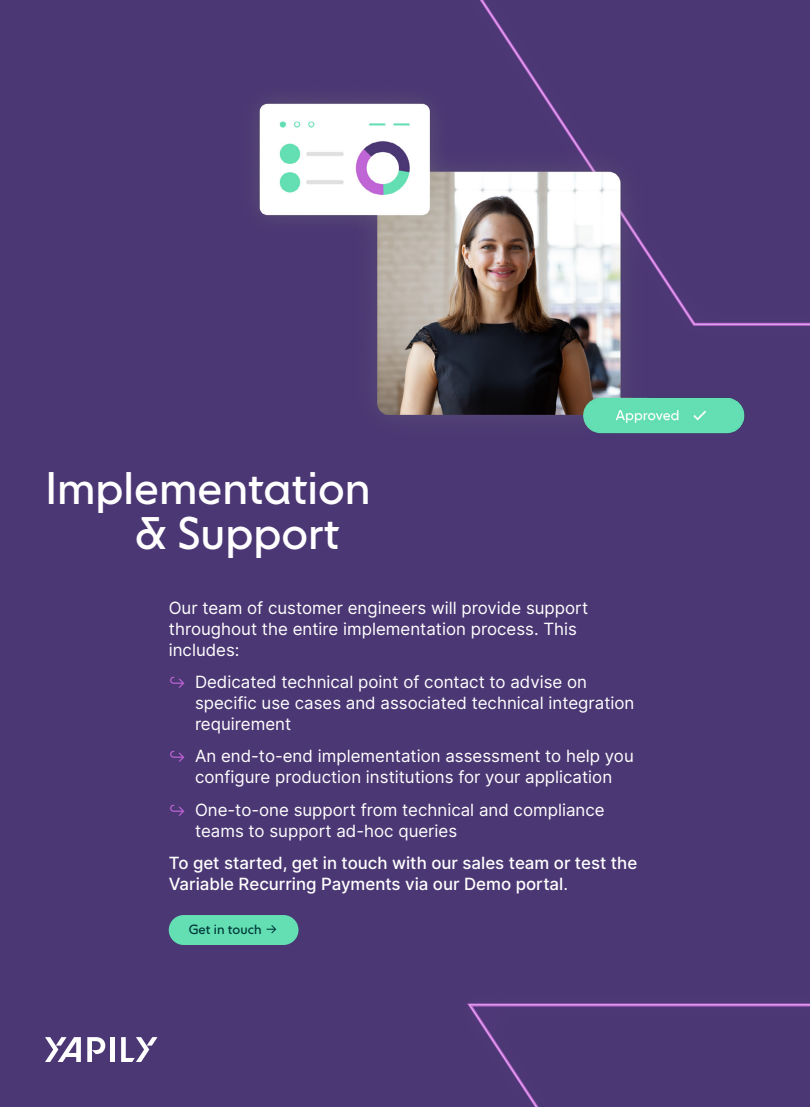
<style>
.page{position:relative;width:810px;height:1107px;background:#4b3774}
.page>*{position:absolute;margin:0;border:0;box-sizing:border-box;transform-origin:0 0}
.t1{font:45px/45px "NEXT Book";color:#fff}
.t2{font:16.88px/21px "Inter";color:#fff}
.t3{font:500 16.88px/21px "Inter";color:#fff}
.t4{font:13.12px "NEXT Book";letter-spacing:.01em;color:#003839}
.s1{font-size:15px;color:#c065d5}
.s2{font-weight:400}
.s3{font-family:"Inter"}
</style>
<div class="page">
<img style="left:257px;top:45px;width:526px;height:389px">
<div style="left:169px;top:915px;width:129px;height:30px;background:#63dfb3;border-radius:15px"></div>
<svg style="left:467px;top:1004px;width:343px;height:103px"></svg>
<div style="left:110px;top:1037px;width:5px;height:25px;background:#fff"></div>
<svg style="left:87px;top:1037px;width:18px;height:25px"></svg>
<svg style="left:121px;top:1037px;width:37px;height:25px"></svg>
<svg style="left:45px;top:1037px;width:36px;height:25px"></svg>
<h1 class="t1" style="left:135px;top:466px;width:237px;text-indent:-90px">Implementation &amp; Support</h1>
<p class="t2" style="left:169px;top:597px;width:421px">Our team of customer engineers will provide support throughout the entire implementation process. This includes:</p>
<p class="t2" style="left:195px;top:671px;width:441px;text-indent:-26px"><span class="s1">↪</span> Dedicated technical point of contact to advise on specific use cases and associated technical integration requirement</p>
<p class="t2" style="left:169px;top:745px;width:467px;text-align:center"><span class="s1">↪</span> An end-to-end implementation assessment to help you configure production institutions for your application</p>
<p class="t2" style="left:195px;top:799px;width:411px;text-indent:-26px"><span class="s1">↪</span> One-to-one support from technical and compliance teams to support ad-hoc queries</p>
<p class="t3" style="left:169px;top:852px;width:470px">To get started, get in touch with our sales team or test the<br>Variable Recurring Payments via our Demo portal<span class="s2">.</span></p>
<p class="t4" style="left:189px;top:922px;width:90px">Get in touch <span class="s3">→</span></p>
</div>
